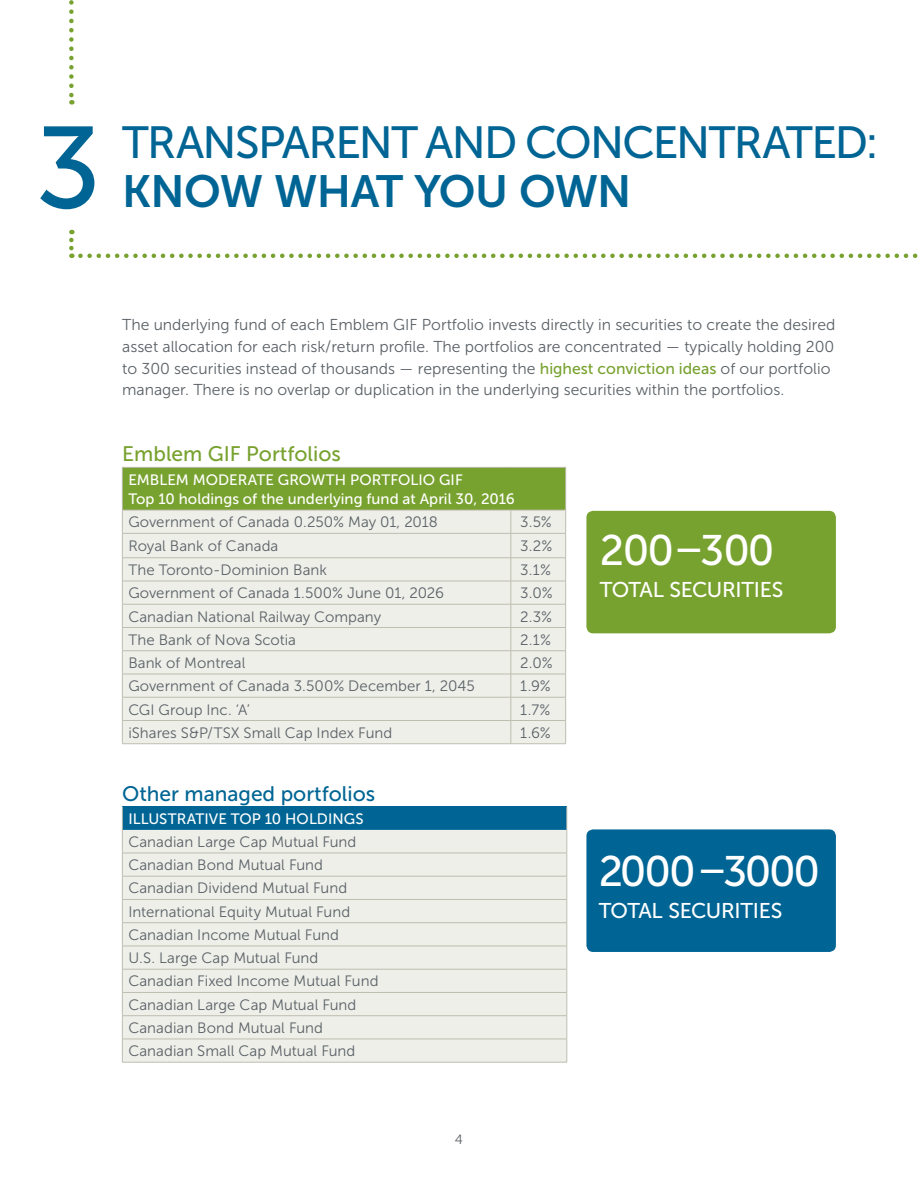
<style>
.page{position:relative;width:918px;height:1188px;background:#fff}
.page>*{position:absolute;margin:0;border:0;box-sizing:border-box;transform-origin:0 0}
.t1{font:115.5px "Museo Sans 500";color:#006594}
.Heading_1{font:45px/49.5px "Museo Sans 500";letter-spacing:-.035em;color:#006594}
.t2{font:42.6px "Museo Sans 500";letter-spacing:-.05em;color:#fff}
.t3{font:21.3px "Museo Sans 500";letter-spacing:-.015em;color:#fff}
.EL_Heading_4_-_14_pt{font:21px "Museo Sans 500";color:#006594}
.EL_Heading_4_-_14_pt-2{font:21px "Museo Sans 500";color:#78a22f}
.EL_Body_Copy{font:15.75px/21.8px "Museo Sans 300";color:#5a6166}
.Questions{font:15px "Museo Sans 300";letter-spacing:.005em;color:#5a6166}
.ELI_Table_Text{font:15px "Museo Sans 300";letter-spacing:.005em;color:#5a6166}
.table_heading{font:15px "Museo Sans 500";letter-spacing:.005em;color:#fff}
.t4{font:13.5px "Museo Sans 300";color:#5a6166}
.s1{font-family:"Museo Sans 700"}
.s2{font-family:"Museo Sans 500";color:#78a22f}
</style>
<div class="page">
<div style="left:586px;top:829px;width:250px;height:123px;background:#006594;border-radius:7px"></div>
<div style="left:586px;top:511px;width:250px;height:122px;background:#78a22f;border-radius:7px"></div>
<div style="left:122px;top:467px;width:444px;height:43px;background:#78a22f"></div>
<div style="left:123px;top:511px;width:442px;height:232px;background:#efefea"></div>
<hr style="left:565px;top:468px;width:1px;height:42px;background:#bdbdb0">
<hr style="left:122px;top:467px;width:389px;height:1px;background:#bdbdb0">
<hr style="left:122px;top:468px;width:1px;height:42px;background:#bdbdb0">
<hr style="left:511px;top:467px;width:55px;height:1px;background:#bdbdb0">
<hr style="left:122px;top:510px;width:389px;height:1px;background:#bdbdb0">
<hr style="left:511px;top:510px;width:55px;height:1px;background:#bdbdb0">
<hr style="left:122px;top:533px;width:389px;height:1px;background:#bdbdb0">
<hr style="left:511px;top:533px;width:55px;height:1px;background:#bdbdb0">
<hr style="left:122px;top:557px;width:389px;height:1px;background:#bdbdb0">
<hr style="left:511px;top:557px;width:55px;height:1px;background:#bdbdb0">
<hr style="left:122px;top:581px;width:389px;height:1px;background:#bdbdb0">
<hr style="left:511px;top:581px;width:55px;height:1px;background:#bdbdb0">
<hr style="left:122px;top:604px;width:389px;height:1px;background:#bdbdb0">
<hr style="left:511px;top:604px;width:55px;height:1px;background:#bdbdb0">
<hr style="left:122px;top:627px;width:389px;height:1px;background:#bdbdb0">
<hr style="left:511px;top:627px;width:55px;height:1px;background:#bdbdb0">
<hr style="left:122px;top:650px;width:389px;height:1px;background:#bdbdb0">
<hr style="left:511px;top:650px;width:55px;height:1px;background:#bdbdb0">
<hr style="left:122px;top:674px;width:389px;height:1px;background:#bdbdb0">
<hr style="left:511px;top:674px;width:55px;height:1px;background:#bdbdb0">
<hr style="left:122px;top:697px;width:389px;height:1px;background:#bdbdb0">
<hr style="left:511px;top:697px;width:55px;height:1px;background:#bdbdb0">
<hr style="left:122px;top:720px;width:389px;height:1px;background:#bdbdb0">
<svg style="left:122px;top:510px;width:1px;height:233px"></svg>
<hr style="left:511px;top:720px;width:55px;height:1px;background:#bdbdb0">
<svg style="left:511px;top:510px;width:1px;height:233px"></svg>
<svg style="left:565px;top:510px;width:1px;height:233px"></svg>
<hr style="left:122px;top:743px;width:389px;height:1px;background:#bdbdb0">
<hr style="left:511px;top:743px;width:55px;height:1px;background:#bdbdb0">
<div style="left:122px;top:807px;width:445px;height:23px;background:#006594"></div>
<div style="left:123px;top:830px;width:444px;height:232px;background:#efefea"></div>
<hr style="left:122px;top:853px;width:445px;height:1px;background:#bdbdb0">
<hr style="left:122px;top:876px;width:445px;height:1px;background:#bdbdb0">
<hr style="left:122px;top:899px;width:445px;height:1px;background:#bdbdb0">
<hr style="left:122px;top:922px;width:445px;height:1px;background:#bdbdb0">
<hr style="left:122px;top:946px;width:445px;height:1px;background:#bdbdb0">
<hr style="left:122px;top:969px;width:445px;height:1px;background:#bdbdb0">
<hr style="left:122px;top:992px;width:445px;height:1px;background:#bdbdb0">
<hr style="left:122px;top:1015px;width:445px;height:1px;background:#bdbdb0">
<hr style="left:122px;top:1039px;width:445px;height:1px;background:#bdbdb0">
<hr style="left:122px;top:1062px;width:445px;height:1px;background:#bdbdb0">
<svg style="left:122px;top:807px;width:1px;height:255px"></svg>
<svg style="left:567px;top:807px;width:1px;height:255px"></svg>
<svg style="left:69px;top:0;width:5px;height:105px"></svg>
<svg style="left:69px;top:240px;width:5px;height:18px"></svg>
<svg style="left:80px;top:254px;width:838px;height:4px"></svg>
<h1 class="t1" style="left:36px;top:105px;width:67px">3</h1>
<h1 class="Heading_1" style="left:122px;top:118px;width:758px">TRANSPARENT AND CONCENTRATED:<br><span class="s1">KNOW WHAT YOU OWN</span></h1>
<p class="EL_Body_Copy" style="left:122px;top:314px;width:715px">The underlying fund of each Emblem GIF Portfolio invests directly in securities to create the desired asset allocation for each risk/return profile. The portfolios are concentrated — typically holding 200 to 300 securities instead of thousands — representing the <span class="s2">highest conviction ideas</span> of our portfolio manager. There is no overlap or duplication in the underlying securities within the portfolios.</p>
<h2 class="EL_Heading_4_-_14_pt-2" style="left:122px;top:442px;width:220px">Emblem GIF Portfolios</h2>
<h3 class="table_heading" style="left:128px;top:471px;width:336px">EMBLEM MODERATE GROWTH PORTFOLIO GIF</h3>
<h3 class="table_heading" style="left:128px;top:491px;width:388px">Top 10 holdings of the underlying fund at April 30, 2016</h3>
<p class="Questions" style="left:128px;top:514px;width:311px">Government of Canada 0.250% May 01, 2018</p>
<p class="Questions" style="left:520px;top:514px;width:33px">3.5%</p>
<p class="Questions" style="left:128px;top:537px;width:152px">Royal Bank of Canada</p>
<p class="Questions" style="left:520px;top:537px;width:34px">3.2%</p>
<p class="Questions" style="left:128px;top:562px;width:200px">The Toronto-Dominion Bank</p>
<p class="Questions" style="left:520px;top:562px;width:32px">3.1%</p>
<p class="Questions" style="left:128px;top:585px;width:317px">Government of Canada 1.500% June 01, 2026</p>
<p class="Questions" style="left:520px;top:585px;width:34px">3.0%</p>
<p class="Questions" style="left:128px;top:608px;width:254px">Canadian National Railway Company</p>
<p class="Questions" style="left:520px;top:608px;width:33px">2.3%</p>
<p class="Questions" style="left:128px;top:632px;width:169px">The Bank of Nova Scotia</p>
<p class="Questions" style="left:520px;top:632px;width:32px">2.1%</p>
<p class="Questions" style="left:128px;top:655px;width:119px">Bank of Montreal</p>
<p class="Questions" style="left:520px;top:655px;width:34px">2.0%</p>
<p class="Questions" style="left:128px;top:678px;width:348px">Government of Canada 3.500% December 1, 2045</p>
<p class="Questions" style="left:520px;top:678px;width:32px">1.9%</p>
<p class="Questions" style="left:128px;top:701px;width:123px">CGI Group Inc. ‘A’</p>
<p class="ELI_Table_Text" style="left:520px;top:701px;width:32px">1.7%</p>
<p class="Questions" style="left:128px;top:725px;width:265px">iShares S&amp;P/TSX Small Cap Index Fund</p>
<p class="Questions" style="left:520px;top:725px;width:32px">1.6%</p>
<h2 class="EL_Heading_4_-_14_pt" style="left:122px;top:782px;width:255px">Other managed portfolios</h2>
<h3 class="table_heading" style="left:128px;top:811px;width:237px">ILLUSTRATIVE TOP 10 HOLDINGS</h3>
<p class="ELI_Table_Text" style="left:128px;top:834px;width:230px">Canadian Large Cap Mutual Fund</p>
<p class="ELI_Table_Text" style="left:128px;top:857px;width:196px">Canadian Bond Mutual Fund</p>
<p class="ELI_Table_Text" style="left:128px;top:880px;width:220px">Canadian Dividend Mutual Fund</p>
<p class="ELI_Table_Text" style="left:128px;top:903px;width:223px">International Equity Mutual Fund</p>
<p class="ELI_Table_Text" style="left:128px;top:927px;width:212px">Canadian Income Mutual Fund</p>
<p class="ELI_Table_Text" style="left:128px;top:950px;width:192px">U.S. Large Cap Mutual Fund</p>
<p class="ELI_Table_Text" style="left:128px;top:973px;width:252px">Canadian Fixed Income Mutual Fund</p>
<p class="ELI_Table_Text" style="left:128px;top:996px;width:230px">Canadian Large Cap Mutual Fund</p>
<p class="ELI_Table_Text" style="left:128px;top:1020px;width:196px">Canadian Bond Mutual Fund</p>
<p class="ELI_Table_Text" style="left:128px;top:1043px;width:229px">Canadian Small Cap Mutual Fund</p>
<p class="t4" style="left:455px;top:1132px;width:10px">4</p>
<p class="t2" style="left:600px;top:527px;width:176px">200–300</p>
<p class="t3" style="left:600px;top:578px;width:185px">TOTAL SECURITIES</p>
<p class="t2" style="left:599px;top:848px;width:223px">2000–3000</p>
<p class="t3" style="left:599px;top:899px;width:185px">TOTAL SECURITIES</p>
</div>
